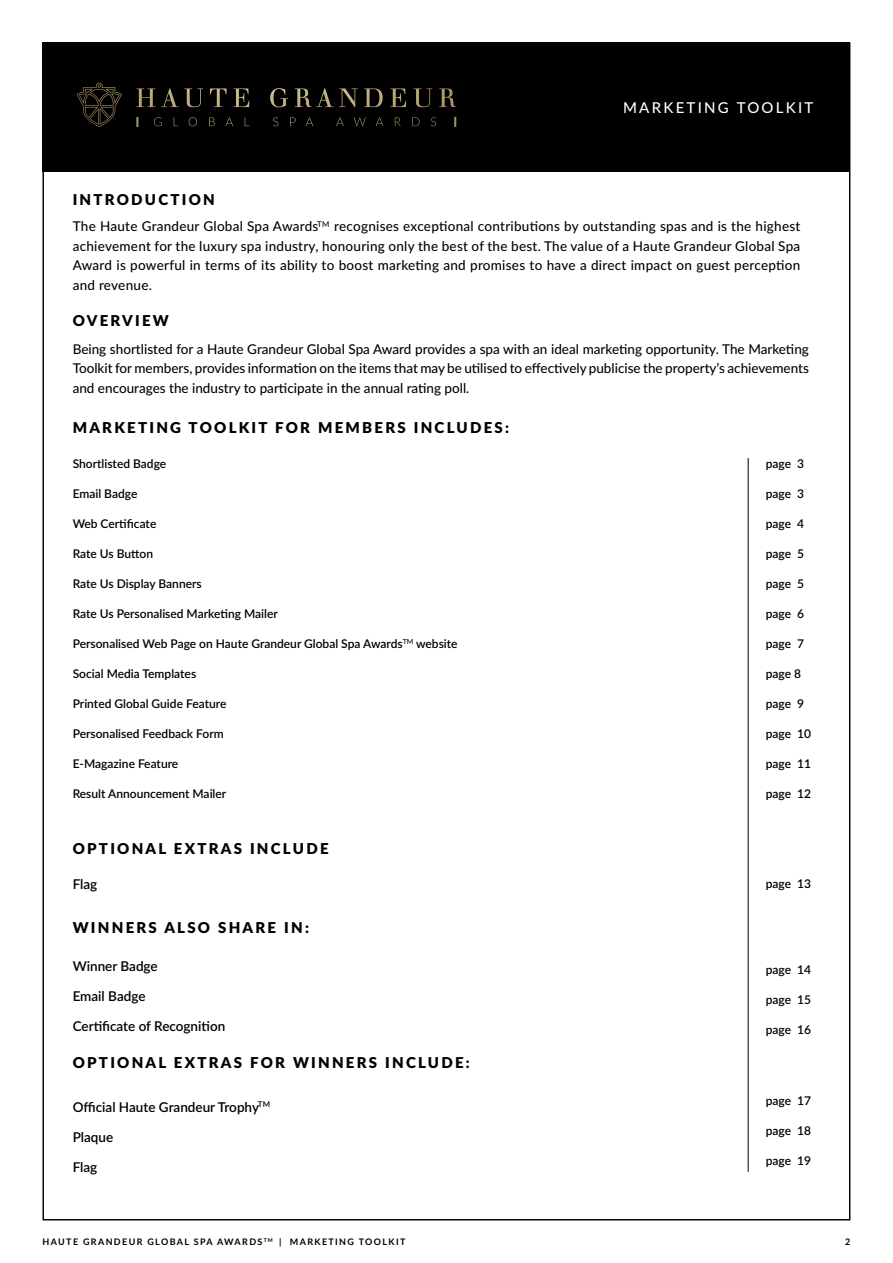
<style>
.page{position:relative;width:893px;height:1263px;background:#fff}
.page>*{position:absolute;margin:0;border:0;box-sizing:border-box;transform-origin:0 0}
.t1{font:900 15px "Lato";letter-spacing:.15em;color:#000}
.t2{font:500 15px "Lato";letter-spacing:.15em;color:#fff}
.t3{font:500 13.5px/19.5px "Lato";color:#000;text-align:justify}
.t4{font:600 13.5px "Lato";color:#000}
.t5{font:600 12px "Lato";color:#000}
.t6{font:700 9px "Lato";letter-spacing:.15em;color:#000}
</style>
<div class="page">
<div style="left:43px;top:43px;width:807px;height:129px;background:#000"></div>
<img style="left:77px;top:83px;width:379px;height:44px">
<hr style="left:748px;top:458px;width:1px;height:714px;background:#000">
<p class="t1" style="left:73px;top:188px;width:144px">INTRODUCTION</p>
<p class="t2" style="left:623px;top:97px;width:192px">MARKETING TOOLKIT</p>
<p class="t3" style="left:73px;top:216px;width:729px">The Haute Grandeur Global Spa Awards<sup>TM</sup> recognises exceptional contributions by outstanding spas and is the highest achievement for the luxury spa industry, honouring only the best of the best. The value of a Haute Grandeur Global Spa Award is powerful in terms of its ability to boost marketing and promises to have a direct impact on guest perception and revenue.</p>
<p class="t1" style="left:73px;top:309px;width:98px">OVERVIEW</p>
<p class="t3" style="left:73px;top:338px;width:738px">Being shortlisted for a Haute Grandeur Global Spa Award provides a spa with an ideal marketing opportunity. The Marketing Toolkit for members, provides information on the items that may be utilised to effectively publicise the property’s achievements and encourages the industry to participate in the annual rating poll.</p>
<p class="t1" style="left:73px;top:416px;width:438px">MARKETING TOOLKIT FOR MEMBERS INCLUDES:</p>
<p class="t5" style="left:73px;top:455px;width:95px">Shortlisted Badge</p>
<p class="t5" style="left:73px;top:485px;width:66px">Email Badge</p>
<p class="t5" style="left:73px;top:515px;width:85px">Web Certificate</p>
<p class="t5" style="left:73px;top:545px;width:82px">Rate Us Button</p>
<p class="t5" style="left:73px;top:575px;width:131px">Rate Us Display Banners</p>
<p class="t5" style="left:73px;top:605px;width:207px">Rate Us Personalised Marketing Mailer</p>
<p class="t5" style="left:73px;top:635px;width:386px">Personalised Web Page on Haute Grandeur Global Spa Awards<sup>TM</sup> website</p>
<p class="t5" style="left:73px;top:665px;width:125px">Social Media Templates</p>
<p class="t5" style="left:73px;top:695px;width:155px">Printed Global Guide Feature</p>
<p class="t5" style="left:73px;top:725px;width:152px">Personalised Feedback Form</p>
<p class="t5" style="left:73px;top:755px;width:107px">E-Magazine Feature</p>
<p class="t5" style="left:73px;top:785px;width:155px">Result Announcement Mailer</p>
<p class="t1" style="left:73px;top:837px;width:257px">OPTIONAL EXTRAS INCLUDE</p>
<p class="t4" style="left:73px;top:874px;width:26px">Flag</p>
<p class="t1" style="left:73px;top:916px;width:238px">WINNERS ALSO SHARE IN:</p>
<p class="t4" style="left:73px;top:956px;width:87px">Winner Badge</p>
<p class="t4" style="left:73px;top:986px;width:74px">Email Badge</p>
<p class="t4" style="left:73px;top:1016px;width:154px">Certificate of Recognition</p>
<p class="t1" style="left:73px;top:1051px;width:399px">OPTIONAL EXTRAS FOR WINNERS INCLUDE:</p>
<p class="t4" style="left:73px;top:1097px;width:199px">Official Haute Grandeur Trophy<sup>TM</sup></p>
<p class="t4" style="left:73px;top:1127px;width:42px">Plaque</p>
<p class="t4" style="left:73px;top:1157px;width:26px">Flag</p>
<p class="t6" style="left:43px;top:1235px;width:364px">HAUTE GRANDEUR GLOBAL SPA AWARDS <sup>TM</sup> | MARKETING TOOLKIT</p>
<p class="t5" style="left:766px;top:455px;width:40px">page 3</p>
<p class="t5" style="left:766px;top:485px;width:40px">page 3</p>
<p class="t5" style="left:766px;top:515px;width:40px">page 4</p>
<p class="t5" style="left:766px;top:545px;width:40px">page 5</p>
<p class="t5" style="left:766px;top:575px;width:40px">page 5</p>
<p class="t5" style="left:766px;top:605px;width:40px">page 6</p>
<p class="t5" style="left:766px;top:635px;width:40px">page 7</p>
<p class="t5" style="left:766px;top:665px;width:37px">page 8</p>
<p class="t5" style="left:766px;top:695px;width:40px">page 9</p>
<p class="t5" style="left:766px;top:725px;width:47px">page 10</p>
<p class="t5" style="left:766px;top:755px;width:47px">page 11</p>
<p class="t5" style="left:766px;top:785px;width:47px">page 12</p>
<p class="t5" style="left:766px;top:875px;width:47px">page 13</p>
<p class="t5" style="left:766px;top:960px;width:47px">page 14</p>
<p class="t5" style="left:766px;top:990px;width:47px">page 15</p>
<p class="t5" style="left:766px;top:1020px;width:47px">page 16</p>
<p class="t5" style="left:766px;top:1092px;width:47px">page 17</p>
<p class="t5" style="left:766px;top:1122px;width:47px">page 18</p>
<p class="t5" style="left:766px;top:1152px;width:47px">page 19</p>
<p class="t6" style="left:845px;top:1235px;width:7px">2</p>
</div>
